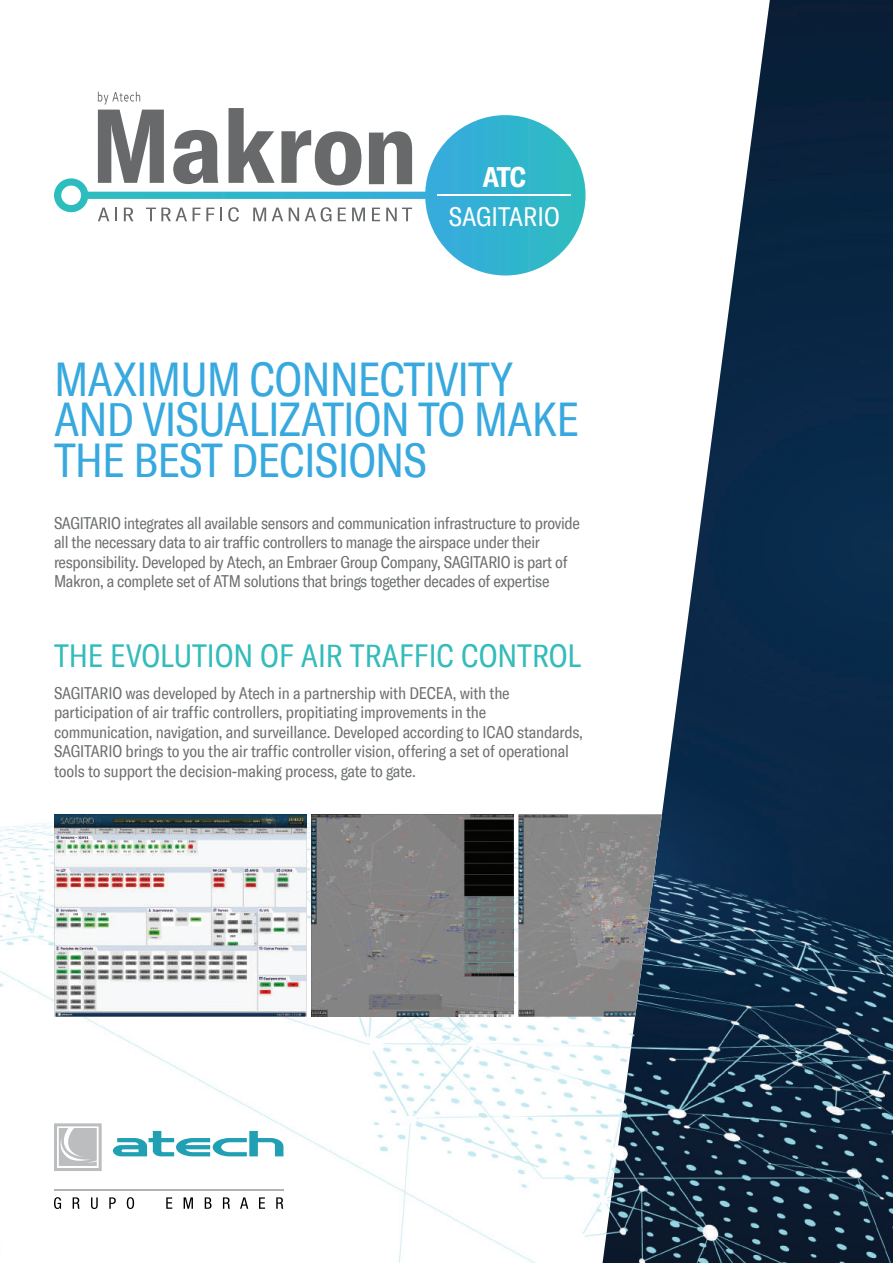
<style>
.page{position:relative;width:893px;height:1263px;background:#fff}
.page>*{position:absolute;margin:0;border:0;box-sizing:border-box;transform-origin:0 0}
.t1{font:condensed 46.5px/40.5px "GT America";letter-spacing:-.02em;color:#37a9df}
.t2{font:condensed 31.5px "GT America";color:#33bcbb}
.t3{font:700 condensed 27.75px "GT America";color:#fff}
.t4{font:condensed 26.4px "GT America";color:#fff}
.t5{font:condensed 16.5px/19.5px "GT America";letter-spacing:-.015em;color:#6d6f6f}
</style>
<div class="page">
<img style="left:0;top:91px;width:600px;height:1172px">
<img style="left:600px;top:0;width:293px;height:1263px">
<svg style="left:113px;top:1131px;width:170px;height:25px"></svg>
<svg style="left:54px;top:1123px;width:48px;height:48px"></svg>
<hr style="left:54px;top:1189px;width:229px;height:1px;background:#b0b3b3">
<svg style="left:54px;top:1197px;width:7px;height:12px"></svg>
<svg style="left:73px;top:1197px;width:7px;height:12px"></svg>
<svg style="left:91px;top:1197px;width:7px;height:12px"></svg>
<svg style="left:109px;top:1197px;width:7px;height:12px"></svg>
<svg style="left:127px;top:1197px;width:7px;height:12px"></svg>
<svg style="left:166px;top:1197px;width:6px;height:12px"></svg>
<svg style="left:184px;top:1197px;width:9px;height:12px"></svg>
<svg style="left:205px;top:1197px;width:7px;height:12px"></svg>
<svg style="left:223px;top:1197px;width:7px;height:12px"></svg>
<svg style="left:240px;top:1197px;width:8px;height:12px"></svg>
<svg style="left:259px;top:1197px;width:6px;height:12px"></svg>
<svg style="left:276px;top:1197px;width:7px;height:12px"></svg>
<img style="left:311px;top:814px;width:203px;height:203px">
<svg style="left:229px;top:108px;width:46px;height:7px"></svg>
<svg style="left:98px;top:92px;width:66px;height:23px"></svg>
<svg style="left:54px;top:115px;width:531px;height:160px"></svg>
<hr style="left:437px;top:195px;width:134px;height:1px;background:#fff">
<img style="left:518px;top:814px;width:144px;height:203px">
<img style="left:54px;top:814px;width:253px;height:203px">
<h3 class="t3" style="left:482px;top:160px;width:45px">ATC</h3>
<h3 class="t4" style="left:449px;top:201px;width:113px">SAGITARIO</h3>
<h1 class="t1" style="left:54px;top:359px;width:527px">MAXIMUM CONNECTIVITY<br>AND VISUALIZATION TO MAKE<br>THE BEST DECISIONS</h1>
<p class="t5" style="left:54px;top:513px;width:527px">SAGITARIO integrates all available sensors and communication infrastructure to provide all the necessary data to air traffic controllers to manage the airspace under their responsibility. Developed by Atech, an Embraer Group Company, SAGITARIO is part of Makron, a complete set of ATM solutions that brings together decades of expertise</p>
<h2 class="t2" style="left:54px;top:637px;width:529px">THE EVOLUTION OF AIR TRAFFIC CONTROL</h2>
<p class="t5" style="left:54px;top:683px;width:530px">SAGITARIO was developed by Atech in a partnership with DECEA, with the participation of air traffic controllers, propitiating improvements in the communication, navigation, and surveillance. Developed according to ICAO standards, SAGITARIO brings to you the air traffic controller vision, offering a set of operational tools to support the decision-making process, gate to gate.</p>
</div>
